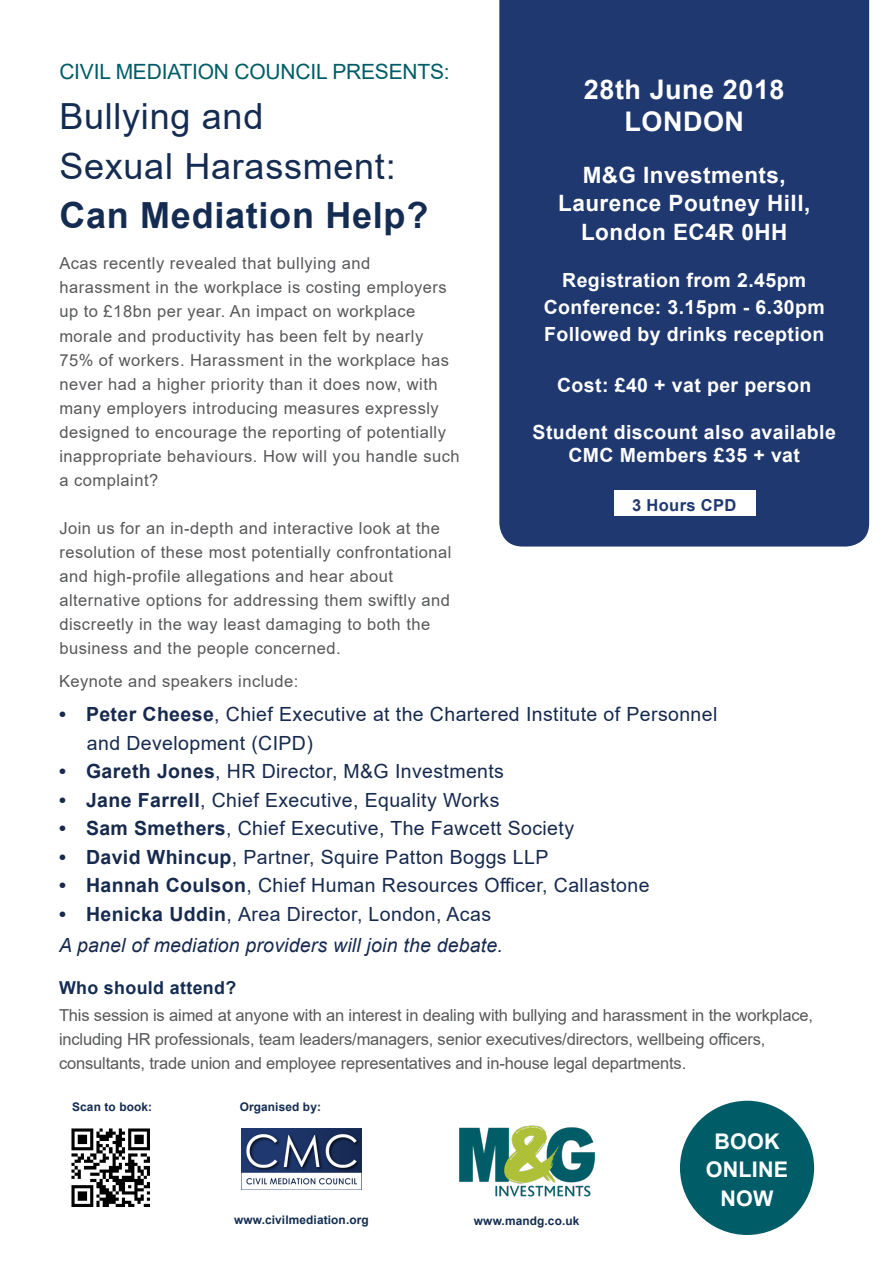
<style>
.page{position:relative;width:893px;height:1268px;background:#fff}
.page>*{position:absolute;margin:0;border:0;box-sizing:border-box;transform-origin:0 0}
.t1{font:36px "Arial";letter-spacing:.02em;color:#152c52}
.t2{font:700 36px "Arial";letter-spacing:.02em;color:#152c52}
.t3{font:700 27px "Arial";letter-spacing:.02em;color:#fff}
.t4{font:700 22.5px "Arial";letter-spacing:.02em;color:#fff}
.t5{font:700 21.6px "Arial";letter-spacing:.01em;color:#fff}
.t6{font:21px "Arial";letter-spacing:-.01em;color:#005d67}
.t7{font:19.5px "Arial";letter-spacing:.02em;color:#172a4e}
.t8{font:700 19.5px "Arial";letter-spacing:.02em;color:#fff}
.t9{font:italic 19.5px "Arial";letter-spacing:.01em;color:#172a4e}
.t10{font:700 17.85px "Arial";letter-spacing:.02em;color:#152c52}
.t11{font:16.5px/24px "Arial";letter-spacing:.03em;color:#57585a}
.t12{font:16.5px/24px "Arial";letter-spacing:-.01em;color:#57585a}
.t13{font:700 16.5px "Arial";letter-spacing:.02em;color:#1f386f}
.t14{font:700 11.85px "Arial";letter-spacing:.01em;color:#132c51}
.s1{font-weight:700}
</style>
<div class="page">
<img style="left:71px;top:1128px;width:79px;height:79px">
<img style="left:241px;top:1128px;width:121px;height:61px">
<div style="left:499px;top:0;width:370px;height:546px;background:#1f386f"></div>
<div style="left:614px;top:490px;width:141px;height:26px;background:#fff"></div>
<div style="left:680px;top:1100px;width:134px;height:134px;background:#005d67;border-radius:50%"></div>
<img style="left:459px;top:1125px;width:136px;height:71px">
<p class="t6" style="left:59px;top:58px;width:392px">CIVIL MEDIATION COUNCIL PRESENTS:</p>
<p class="t1" style="left:59px;top:91px;width:206px">Bullying and</p>
<p class="t1" style="left:59px;top:141px;width:338px">Sexual Harassment:</p>
<p class="t2" style="left:59px;top:190px;width:371px">Can Mediation Help?</p>
<p class="t11" style="left:59px;top:251px;width:402px">Acas recently revealed that bullying and harassment in the workplace is costing employers up to £18bn per year. An impact on workplace morale and productivity has been felt by nearly 75% of workers. Harassment in the workplace has never had a higher priority than it does now, with many employers introducing measures expressly designed to encourage the reporting of potentially inappropriate behaviours. How will you handle such a complaint?</p>
<p class="t11" style="left:59px;top:515px;width:394px">Join us for an in-depth and interactive look at the resolution of these most potentially confrontational and high-profile allegations and hear about alternative options for addressing them swiftly and discreetly in the way least damaging to both the business and the people concerned.</p>
<p class="t3" style="left:584px;top:70px;width:202px">28th June 2018</p>
<p class="t3" style="left:624px;top:102px;width:121px">LONDON</p>
<p class="t4" style="left:583px;top:159px;width:205px">M&amp;G Investments,</p>
<p class="t4" style="left:558px;top:188px;width:254px">Laurence Poutney Hill,</p>
<p class="t4" style="left:581px;top:216px;width:208px">London EC4R 0HH</p>
<p class="t8" style="left:562px;top:266px;width:246px">Registration from 2.45pm</p>
<p class="t8" style="left:544px;top:293px;width:283px">Conference: 3.15pm - 6.30pm</p>
<p class="t8" style="left:544px;top:321px;width:282px">Followed by drinks reception</p>
<p class="t8" style="left:557px;top:371px;width:256px">Cost: £40 + vat per person</p>
<p class="t8" style="left:533px;top:418px;width:305px">Student discount also available</p>
<p class="t8" style="left:568px;top:441px;width:233px">CMC Members £35 + vat</p>
<p class="t13" style="left:632px;top:494px;width:106px">3 Hours CPD</p>
<p class="t11" style="left:59px;top:668px;width:241px">Keynote and speakers include:</p>
<p class="t7" style="left:59px;top:700px;width:660px"><span class="s1">• Peter Cheese</span>, Chief Executive at the Chartered Institute of Personnel</p>
<p class="t7" style="left:87px;top:729px;width:228px">and Development (CIPD)</p>
<p class="t7" style="left:59px;top:757px;width:447px"><span class="s1">• Gareth Jones</span>, HR Director, M&amp;G Investments</p>
<p class="t7" style="left:59px;top:786px;width:442px"><span class="s1">• Jane Farrell</span>, Chief Executive, Equality Works</p>
<p class="t7" style="left:59px;top:814px;width:517px"><span class="s1">• Sam Smethers</span>, Chief Executive, The Fawcett Society</p>
<p class="t7" style="left:59px;top:843px;width:491px"><span class="s1">• David Whincup</span>, Partner, Squire Patton Boggs LLP</p>
<p class="t7" style="left:59px;top:871px;width:592px"><span class="s1">• Hannah Coulson</span>, Chief Human Resources Officer, Callastone</p>
<p class="t7" style="left:59px;top:900px;width:434px"><span class="s1">• Henicka Uddin</span>, Area Director, London, Acas</p>
<p class="t9" style="left:59px;top:932px;width:445px">A panel of mediation providers will join the debate.</p>
<p class="t10" style="left:59px;top:975px;width:179px">Who should attend?</p>
<p class="t12" style="left:59px;top:1003px;width:755px">This session is aimed at anyone with an interest in dealing with bullying and harassment in the workplace, including HR professionals, team leaders/managers, senior executives/directors, wellbeing officers, consultants, trade union and employee representatives and in-house legal departments.</p>
<p class="t14" style="left:72px;top:1098px;width:81px">Scan to book:</p>
<p class="t14" style="left:240px;top:1098px;width:83px">Organised by:</p>
<p class="t14" style="left:234px;top:1211px;width:136px">www.civilmediation.org</p>
<p class="t14" style="left:474px;top:1211px;width:107px">www.mandg.co.uk</p>
<p class="t5" style="left:714px;top:1125px;width:67px">BOOK</p>
<p class="t5" style="left:706px;top:1154px;width:84px">ONLINE</p>
<p class="t5" style="left:720px;top:1182px;width:55px">NOW</p>
</div>
